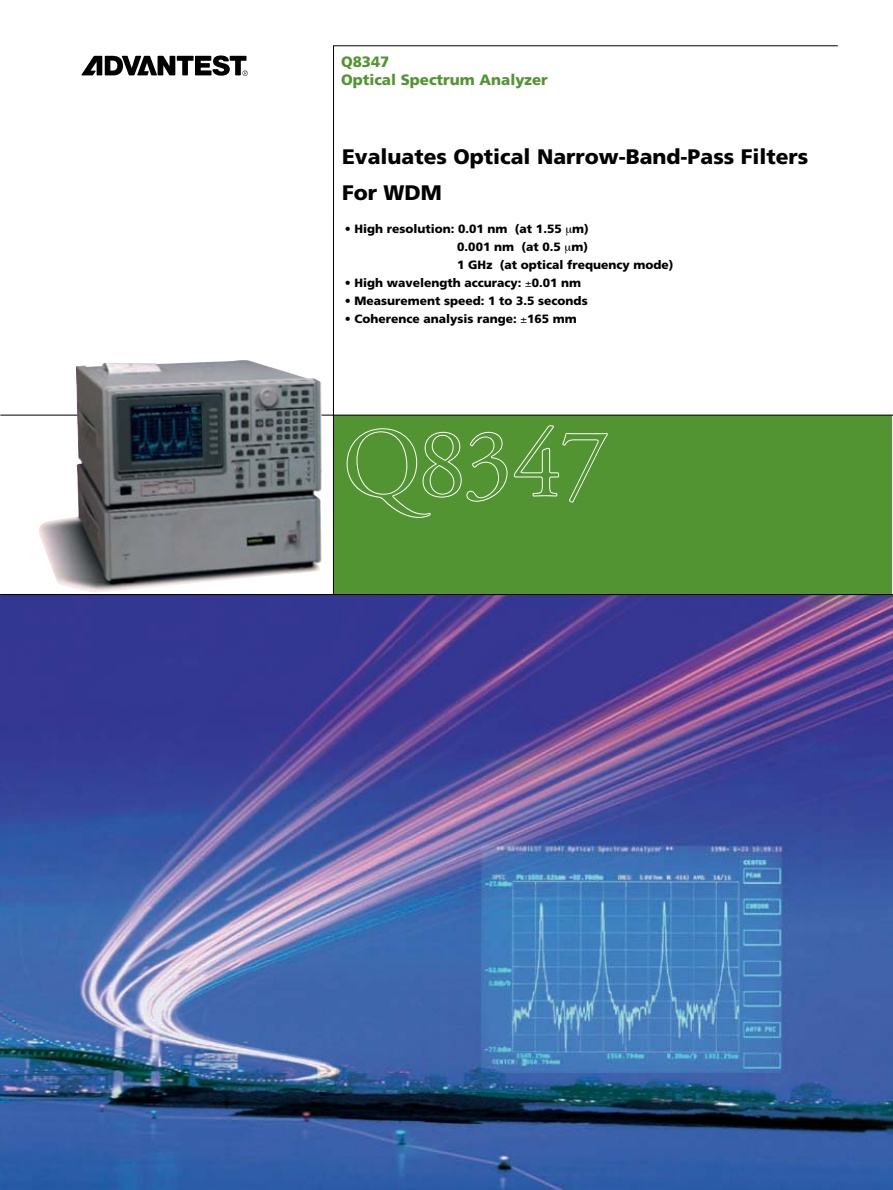
<style>
.page{position:relative;width:893px;height:1190px;background:#fff}
.page>*{position:absolute;margin:0;border:0;box-sizing:border-box;transform-origin:0 0}
.t1{font:99px "Advantest Garamond Outline";letter-spacing:-.03em;color:#fff}
.t2{font:900 21px/36px "Frutiger";color:#000}
.t3{font:900 15px/18px "Frutiger";color:#539432}
.t4{font:900 12px/18px "Frutiger";color:#000}
</style>
<div class="page">
<img style="left:1px;top:595px;width:891px;height:595px">
<svg style="left:0;top:45px;width:892px;height:549px"></svg>
<svg style="left:81px;top:55px;width:167px;height:21px"></svg>
<img style="left:39px;top:360px;width:283px;height:233px">
<hr style="left:0;top:594px;width:892px;height:1px;background:#000">
<svg style="left:566px;top:228px;width:6px;height:8px"></svg>
<svg style="left:565px;top:246px;width:6px;height:8px"></svg>
<svg style="left:525px;top:282px;width:6px;height:5px"></svg>
<svg style="left:521px;top:318px;width:5px;height:5px"></svg>
<p class="t3" style="left:341px;top:54px;width:208px">Q8347<br>Optical Spectrum Analyzer</p>
<h2 class="t2" style="left:342px;top:140px;width:468px">Evaluates Optical Narrow-Band-Pass Filters<br>For WDM</h2>
<p class="t4" style="left:457px;top:221px;width:218px;text-indent:-113px">• High resolution: 0.01 nm (at 1.55 m)<br>0.001 nm (at 0.5 m)<br>1 GHz (at optical frequency mode)</p>
<p class="t4" style="left:345px;top:275px;width:238px">• High wavelength accuracy: 0.01 nm</p>
<p class="t4" style="left:345px;top:293px;width:244px">• Measurement speed: 1 to 3.5 seconds</p>
<p class="t4" style="left:345px;top:311px;width:234px">• Coherence analysis range: 165 mm</p>
<h1 class="t1" style="left:342px;top:424px;width:268px">Q8347</h1>
</div>
